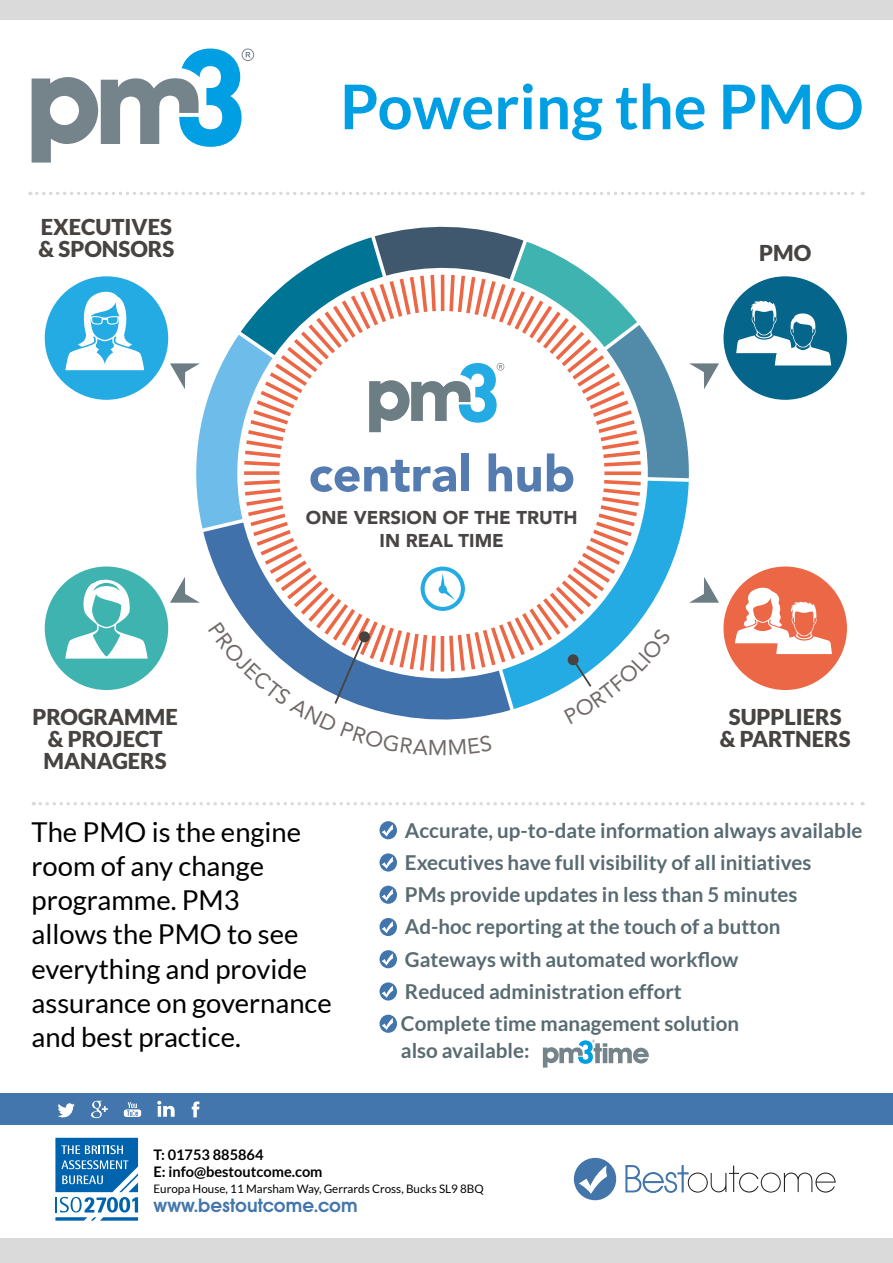
<style>
.page{position:relative;width:893px;height:1263px;background:#fff}
.page>*{position:absolute;margin:0;border:0;box-sizing:border-box;transform-origin:0 0}
.t1{font:700 61.65px "Lato";color:#009fe3}
.t2{font:900 50.1px "Avenir";color:#557cb1}
.t3{font:27.45px/34.2px "Lato";color:#000}
.t4{font:900 21.9px/21.9px "Lato";color:#474341;text-align:center}
.t5{font:700 20.55px/32.2px "Lato";color:#586b71}
.t6{font:600 18.9px "Avant Garde BQ";color:#4376ac}
.t7{font:900 18.6px/22.2px "Avenir";color:#484544;text-align:center}
.t8{font:700 14.55px/17.5px "Lato";color:#000}
.t9{font:11.7px "Lato";color:#000}
</style>
<div class="page">
<div style="left:45px;top:566px;width:123px;height:124px;background:#3eb3b0;border-radius:50%"></div>
<svg style="left:65px;top:576px;width:83px;height:83px"></svg>
<div style="left:45px;top:276px;width:123px;height:124px;background:#25abe3;border-radius:50%"></div>
<svg style="left:65px;top:289px;width:79px;height:81px"></svg>
<div style="left:723px;top:566px;width:124px;height:124px;background:#ec6745;border-radius:50%"></div>
<svg style="left:735px;top:587px;width:97px;height:67px"></svg>
<div style="left:723px;top:276px;width:124px;height:124px;background:#06658a;border-radius:50%"></div>
<svg style="left:736px;top:301px;width:95px;height:64px"></svg>
<svg style="left:32px;top:49px;width:222px;height:114px"></svg>
<svg style="left:379px;top:821px;width:18px;height:18px"></svg>
<svg style="left:379px;top:853px;width:18px;height:19px"></svg>
<svg style="left:379px;top:886px;width:18px;height:18px"></svg>
<svg style="left:379px;top:918px;width:18px;height:18px"></svg>
<svg style="left:379px;top:950px;width:18px;height:18px"></svg>
<svg style="left:379px;top:982px;width:18px;height:18px"></svg>
<svg style="left:379px;top:1015px;width:18px;height:18px"></svg>
<div style="left:0;top:0;width:893px;height:19px;background:#dadada"></div>
<svg style="left:37px;top:192px;width:826px;height:3px"></svg>
<svg style="left:40px;top:802px;width:823px;height:3px"></svg>
<svg style="left:543px;top:1040px;width:106px;height:27px"></svg>
<div style="left:0;top:1239px;width:893px;height:24px;background:#dadada"></div>
<svg style="left:626px;top:1165px;width:210px;height:28px"></svg>
<svg style="left:574px;top:1158px;width:42px;height:42px"></svg>
<div style="left:0;top:1094px;width:893px;height:31px;background:#4376ac"></div>
<svg style="left:58px;top:1103px;width:17px;height:14px"></svg>
<svg style="left:91px;top:1101px;width:17px;height:17px"></svg>
<svg style="left:124px;top:1102px;width:17px;height:15px"></svg>
<svg style="left:157px;top:1101px;width:18px;height:16px"></svg>
<svg style="left:55px;top:1138px;width:83px;height:83px"></svg>
<svg style="left:192px;top:1101px;width:7px;height:16px"></svg>
<svg style="left:170px;top:226px;width:549px;height:494px"></svg>
<p class="t4" style="left:39px;top:215px;width:137px;text-align:left">EXECUTIVES &amp; SPONSORS</p>
<p class="t4" style="left:33px;top:706px;width:147px">PROGRAMME &amp; PROJECT<br>MANAGERS</p>
<h1 class="t1" style="left:340px;top:71px;width:525px">Powering the PMO</h1>
<h2 class="t2" style="left:309px;top:431px;width:268px">central hub</h2>
<p class="t7" style="left:306px;top:506px;width:273px">ONE VERSION OF THE TRUTH<br>IN REAL TIME</p>
<p class="t4" style="left:759px;top:242px;width:54px">PMO</p>
<p class="t4" style="left:720px;top:706px;width:132px">SUPPLIERS &amp; PARTNERS</p>
<h3 class="t3" style="left:32px;top:814px;width:302px">The PMO is the engine room of any change programme. PM3<br>allows the PMO to see everything and provide assurance on governance and best practice.</h3>
<p class="t5" style="left:401px;top:814px;width:463px">Accurate, up-to-date information always available Executives have full visibility of all initiatives<br>PMs provide updates in less than 5 minutes Ad-hoc reporting at the touch of a button Gateways with automated workflow<br>Reduced administration effort<br>Complete time management solution</p>
<p class="t5" style="left:401px;top:1034px;width:130px">also available:</p>
<p class="t8" style="left:154px;top:1145px;width:171px">T: 01753 885864<br>E: info@bestoutcome.com</p>
<p class="t9" style="left:154px;top:1182px;width:332px">Europa House, 11 Marsham Way, Gerrards Cross, Bucks SL9 8BQ</p>
<p class="t6" style="left:154px;top:1195px;width:206px">www.bestoutcome.com</p>
</div>
